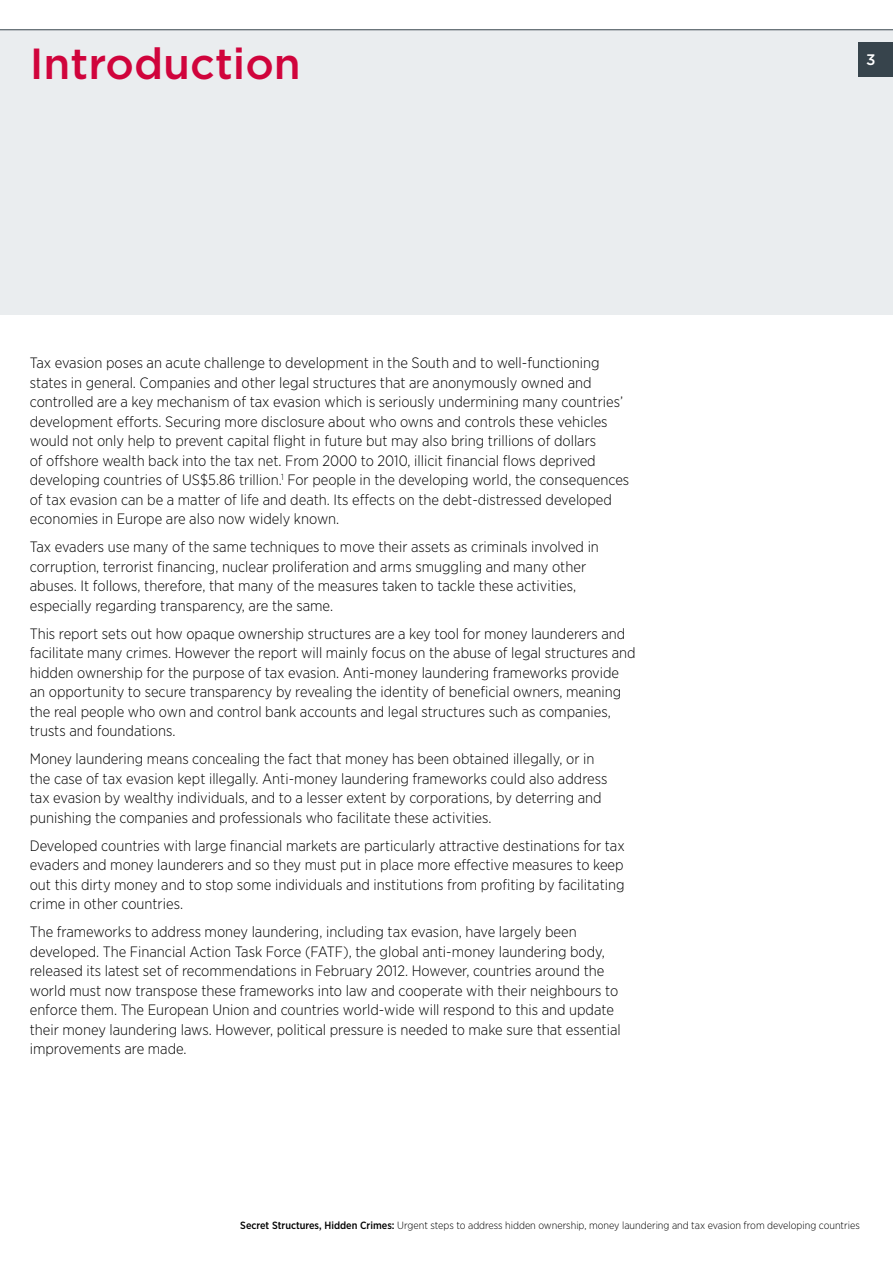
<style>
.page{position:relative;width:893px;height:1263px;background:#fff}
.page>*{position:absolute;margin:0;border:0;box-sizing:border-box;transform-origin:0 0}
.t1{font:500 43.5px "Gotham HTF";color:#d0043c}
.t2{font:500 15.3px "Gotham HTF";color:#fff}
.t3{font:300 15px/19.5px "Gotham Narrow";color:#000}
.t4{font:300 10.5px "Gotham Narrow";color:#000}
.s1{font-weight:500}
</style>
<div class="page">
<div style="left:0;top:30px;width:893px;height:285px;background:#eaedef"></div>
<hr style="left:0;top:30px;width:893px;height:1px;background:#37444c">
<div style="left:859px;top:43px;width:34px;height:34px;background:#37444c"></div>
<h1 class="t1" style="left:30px;top:38px;width:273px">Introduction</h1>
<p class="t3" style="left:30px;top:353px;width:601px">Tax evasion poses an acute challenge to development in the South and to well-functioning states in general. Companies and other legal structures that are anonymously owned and controlled are a key mechanism of tax evasion which is seriously undermining many countries’ development efforts. Securing more disclosure about who owns and controls these vehicles would not only help to prevent capital flight in future but may also bring trillions of dollars<br>of offshore wealth back into the tax net. From 2000 to 2010, illicit financial flows deprived developing countries of US$5.86 trillion.<sup>1</sup> For people in the developing world, the consequences of tax evasion can be a matter of life and death. Its effects on the debt-distressed developed economies in Europe are also now widely known.</p>
<p class="t3" style="left:30px;top:537px;width:571px">Tax evaders use many of the same techniques to move their assets as criminals involved in corruption, terrorist financing, nuclear proliferation and arms smuggling and many other abuses. It follows, therefore, that many of the measures taken to tackle these activities, especially regarding transparency, are the same.</p>
<p class="t3" style="left:30px;top:624px;width:607px">This report sets out how opaque ownership structures are a key tool for money launderers and facilitate many crimes. However the report will mainly focus on the abuse of legal structures and hidden ownership for the purpose of tax evasion. Anti-money laundering frameworks provide an opportunity to secure transparency by revealing the identity of beneficial owners, meaning the real people who own and control bank accounts and legal structures such as companies, trusts and foundations.</p>
<p class="t3" style="left:30px;top:749px;width:579px">Money laundering means concealing the fact that money has been obtained illegally, or in the case of tax evasion kept illegally. Anti-money laundering frameworks could also address tax evasion by wealthy individuals, and to a lesser extent by corporations, by deterring and punishing the companies and professionals who facilitate these activities.</p>
<p class="t3" style="left:30px;top:836px;width:597px;text-align:justify">Developed countries with large financial markets are particularly attractive destinations for tax evaders and money launderers and so they must put in place more effective measures to keep out this dirty money and to stop some individuals and institutions from profiting by facilitating crime in other countries.</p>
<p class="t3" style="left:30px;top:922px;width:592px">The frameworks to address money laundering, including tax evasion, have largely been developed. The Financial Action Task Force (FATF), the global anti-money laundering body, released its latest set of recommendations in February 2012. However, countries around the world must now transpose these frameworks into law and cooperate with their neighbours to enforce them. The European Union and countries world-wide will respond to this and update their money laundering laws. However, political pressure is needed to make sure that essential improvements are made.</p>
<p class="t2" style="left:866px;top:51px;width:11px">3</p>
<p class="t4" style="left:240px;top:1219px;width:621px"><span class="s1">Secret Structures, Hidden Crimes:</span> Urgent steps to address hidden ownership, money laundering and tax evasion from developing countries</p>
</div>
